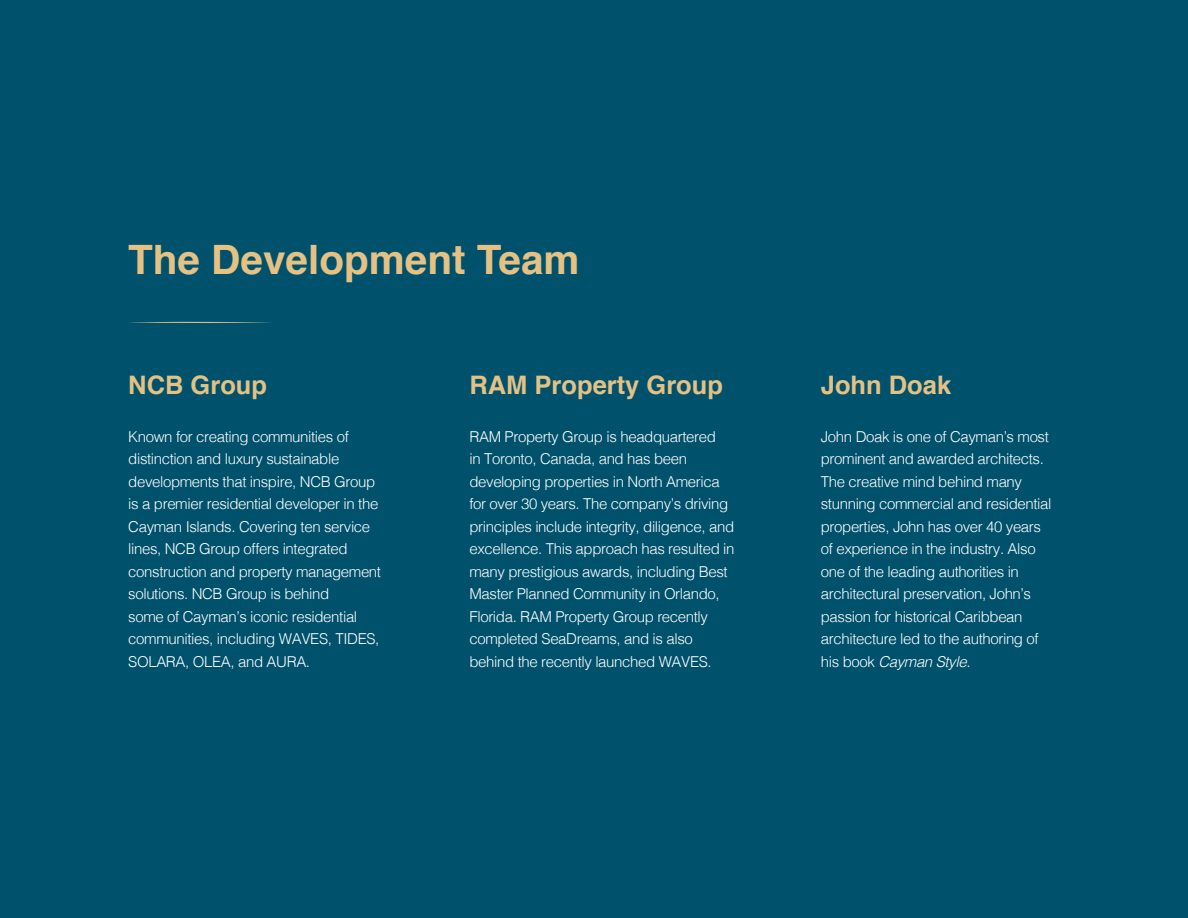
<style>
.page{position:relative;width:1188px;height:918px;background:#00516c}
.page>*{position:absolute;margin:0;border:0;box-sizing:border-box;transform-origin:0 0}
.t1{font:700 40.5px "Helvetica";color:#e5c183}
.t2{font:700 25.5px "Helvetica";color:#e5c183}
.t3{font:300 15px/22.5px "Helvetica";letter-spacing:-.025em;color:#fff}
.s1{font-style:italic}
</style>
<div class="page">
<svg style="left:129px;top:321px;width:142px;height:2px"></svg>
<h1 class="t1" style="left:128px;top:228px;width:453px">The Development Team</h1>
<h2 class="t2" style="left:128px;top:364px;width:140px">NCB Group</h2>
<h2 class="t2" style="left:469px;top:364px;width:255px">RAM Property Group</h2>
<h2 class="t2" style="left:821px;top:364px;width:132px">John Doak</h2>
<p class="t3" style="left:128px;top:424px;width:254px">Known for creating communities of distinction and luxury sustainable developments that inspire, NCB Group is a premier residential developer in the Cayman Islands. Covering ten service lines, NCB Group offers integrated construction and property management solutions. NCB Group is behind<br>some of Cayman’s iconic residential communities, including WAVES, TIDES, SOLARA, OLEA, and AURA.</p>
<p class="t3" style="left:469px;top:424px;width:267px">RAM Property Group is headquartered<br>in Toronto, Canada, and has been developing properties in North America for over 30 years. The company’s driving principles include integrity, diligence, and excellence. This approach has resulted in many prestigious awards, including Best Master Planned Community in Orlando, Florida. RAM Property Group recently completed SeaDreams, and is also behind the recently launched WAVES.</p>
<p class="t3" style="left:821px;top:424px;width:232px">John Doak is one of Cayman’s most prominent and awarded architects.<br>The creative mind behind many stunning commercial and residential properties, John has over 40 years of experience in the industry. Also one of the leading authorities in architectural preservation, John’s passion for historical Caribbean architecture led to the authoring of his book <span class="s1">Cayman Style</span>.</p>
</div>
